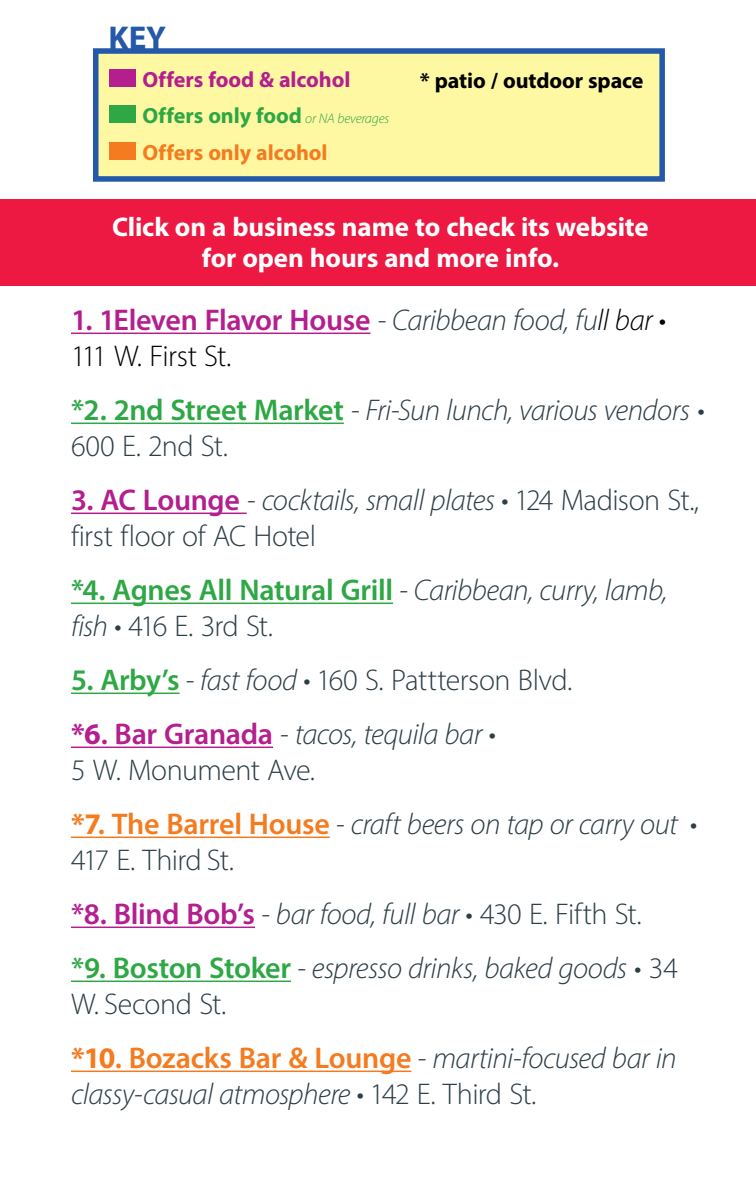
<style>
.page{position:relative;width:756px;height:1188px;background:#fff}
.page>*{position:absolute;margin:0;border:0;box-sizing:border-box;transform-origin:0 0}
.t1{font:700 33.1px "Myriad Pro";color:#2459a9}
.t2{font:italic 300 30px/54px "Myriad Pro";letter-spacing:-.02em;color:#2d3e46}
.t3{font:300 30px/36px "Myriad Pro";letter-spacing:-.015em;color:#2d3e46}
.t4{font:600 30px/36px "Myriad Pro";letter-spacing:-.01em;color:#b41e8e}
.t5{font:700 27px/31px "Myriad Pro";letter-spacing:-.005em;color:#fff;text-align:center}
.t6{font:700 22.1px/36.4px "Myriad Pro";letter-spacing:-.005em;color:#b41e8e}
.t7{font:700 22.1px "Myriad Pro";letter-spacing:-.005em;color:#000}
.s1{color:#2ea745}
.s2{font-weight:300;font-style:italic;font-size:14px;color:#2ea745}
.s3{color:#f47b20}
.s4{font-weight:300;font-style:italic;color:#2d3e46}
.s5{font-weight:300;font-style:italic;color:#000}
.s6{font-weight:300;color:#000}
.s7{font-weight:600;font-style:normal;color:#2ea745}
.s8{font-style:normal}
.s9{font-weight:600;color:#b41e8e}
.s10{font-style:italic}
.s11{font-weight:700;font-style:normal;color:#b41e8e}
.s12{font-weight:600;font-style:normal;color:#b41e8e}
.s13{font-weight:700;font-style:normal;color:#f47b20}
.s14{font-weight:600;font-style:normal;color:#f47b20}
</style>
<div class="page">
<div style="left:0;top:199px;width:756px;height:87px;background:#ed1942"></div>
<hr style="left:71px;top:333px;width:300px;height:1px;background:#b41e8e">
<hr style="left:71px;top:423px;width:273px;height:1px;background:#2ea745">
<hr style="left:71px;top:513px;width:176px;height:1px;background:#b41e8e">
<hr style="left:71px;top:603px;width:322px;height:1px;background:#2ea745">
<hr style="left:71px;top:693px;width:108px;height:1px;background:#2ea745">
<hr style="left:71px;top:747px;width:202px;height:1px;background:#b41e8e">
<hr style="left:71px;top:837px;width:259px;height:1px;background:#f47b20">
<hr style="left:71px;top:927px;width:184px;height:1px;background:#b41e8e">
<hr style="left:71px;top:981px;width:220px;height:1px;background:#2ea745">
<hr style="left:71px;top:1071px;width:340px;height:1px;background:#f47b20">
<div style="left:93px;top:48px;width:572px;height:134px;background:#fff8a3;border:6px solid #2459a9"></div>
<div style="left:110px;top:69px;width:26px;height:18px;background:#b41e8e"></div>
<div style="left:110px;top:106px;width:26px;height:17px;background:#2ea745"></div>
<div style="left:110px;top:142px;width:26px;height:18px;background:#f47b20"></div>
<p class="t1" style="left:108px;top:16px;width:59px">KEY</p>
<p class="t6" style="left:143px;top:60px;width:248px">Offers food &amp; alcohol<br><span class="s1">Offers only food</span> <span class="s2">or NA beverages<br></span><span class="s3">Offers only alcohol</span></p>
<p class="t7" style="left:420px;top:66px;width:225px">* patio / outdoor space</p>
<p class="t5" style="left:112px;top:211px;width:538px">Click on a business name to check its website for open hours and more info.</p>
<p class="t4" style="left:71px;top:301px;width:597px">1. 1Eleven Flavor House <span class="s4">- Caribbean food, fu</span><span class="s5">ll bar</span> <span class="s6">•<br>111 W. First St.</span></p>
<p class="t2" style="left:71px;top:392px;width:635px;line-height:36px"><span class="s7">*2. 2nd Street Market</span> - Fri-Sun lunch, various vendors <span class="s8">•<br>600 E. 2nd St.</span></p>
<p class="t3" style="left:71px;top:482px;width:630px"><span class="s9">3. AC Lounge</span> <span class="s10">- cocktails, small plates •</span> 124 Madison St., first floor of AC Hotel</p>
<p class="t2" style="left:71px;top:572px;width:598px;line-height:36px"><span class="s7">*4. Agnes All Natural Grill</span> - Caribbean, curry, lamb, fish • <span class="s8">416 E. 3rd St.</span></p>
<p class="t2" style="left:71px;top:653px;width:503px"><span class="s7">5. Arby’s</span> - fast food • <span class="s8">160 S. Pattterson Blvd. </span><span class="s11">*6</span><span class="s12">. Bar Granada</span> - tacos, tequila bar •</p>
<p class="t2" style="left:71px;top:743px;width:627px"><span class="s8">5 W. Monument Ave.<br></span><span class="s13">*7</span><span class="s14">. The Barrel House</span> - craft beers on tap or carry out •</p>
<p class="t2" style="left:71px;top:833px;width:608px"><span class="s8">417 E. Third St.<br></span><span class="s12">*8. Blind Bob’s</span> - bar food, full bar <span class="s8">• 430 E. Fifth St. </span><span class="s7">*9. Boston Stoker</span> - espresso drinks, baked goods <span class="s8">• 34</span></p>
<p class="t2" style="left:71px;top:977px;width:607px"><span class="s8">W. Second St.<br></span><span class="s13">*10</span><span class="s14">. Bozacks Bar &amp; Lounge</span> - martini-focused bar in</p>
<p class="t2" style="left:71px;top:1067px;width:467px">classy-casual atmosphere • <span class="s8">142 E. Third St.</span></p>
</div>
